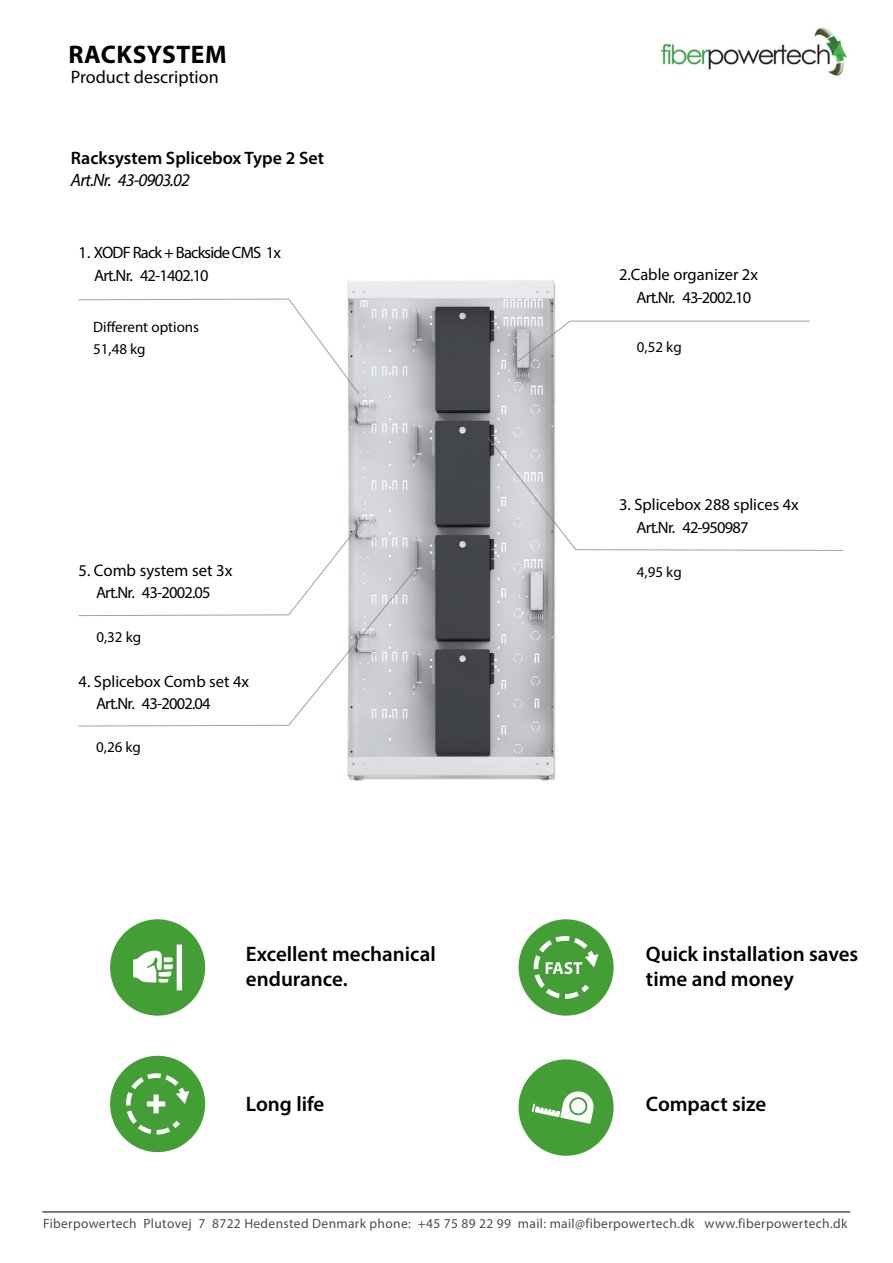
<style>
.page{position:relative;width:893px;height:1263px;background:#fff}
.page>*{position:absolute;margin:0;border:0;box-sizing:border-box;transform-origin:0 0}
.t1{font:700 25.5px "Myriad Pro";letter-spacing:.02em;color:#000}
.t2{font:600 21px/25.2px "Myriad Pro";color:#000}
.t3{font:600 18px "Myriad Pro";color:#000}
.t4{font:18px "Myriad Pro";color:#000}
.t5{font:italic 18px "Myriad Pro";letter-spacing:-.05em;color:#000}
.t6{font:16.8px "Myriad Pro";color:#000}
.t7{font:16.5px/22.5px "Myriad Pro";letter-spacing:-.005em;color:#000}
.t8{font:16.5px/22.5px "Myriad Pro";letter-spacing:-.04em;color:#000}
.t9{font:16.5px/22.5px "Myriad Pro";color:#000}
.t10{font:15px/22.5px "Myriad Pro";color:#000}
.t11{font:13.5px "Myriad Pro";letter-spacing:.025em;color:#4d4d4c}
.s1{font-size:16.5px}
</style>
<div class="page">
<hr style="left:42px;top:1211px;width:808px;height:1px;background:#000">
<img style="left:661px;top:27px;width:186px;height:49px">
<img style="left:347px;top:280px;width:209px;height:501px">
<div style="left:110px;top:919px;width:95px;height:97px;background:#439e35;border-radius:50%"></div>
<svg style="left:133px;top:950px;width:40px;height:33px"></svg>
<div style="left:177px;top:944px;width:5px;height:46px;background:#fff"></div>
<div style="left:519px;top:919px;width:95px;height:97px;background:#439e35;border-radius:50%"></div>
<svg style="left:534px;top:936px;width:64px;height:63px"></svg>
<div style="left:110px;top:1056px;width:95px;height:96px;background:#439e35;border-radius:50%"></div>
<svg style="left:126px;top:1073px;width:63px;height:61px"></svg>
<svg style="left:78px;top:298px;width:282px;height:97px"></svg>
<svg style="left:517px;top:320px;width:293px;height:42px"></svg>
<svg style="left:325px;top:517px;width:41px;height:51px"></svg>
<svg style="left:486px;top:436px;width:357px;height:115px"></svg>
<svg style="left:78px;top:568px;width:339px;height:159px"></svg>
<div style="left:519px;top:1059px;width:95px;height:97px;background:#439e35;border-radius:50%"></div>
<svg style="left:532px;top:1091px;width:62px;height:33px"></svg>
<h1 class="t1" style="left:68px;top:38px;width:160px">RACKSYSTEM</h1>
<h3 class="t4" style="left:71px;top:66px;width:149px">Product description</h3>
<h3 class="t3" style="left:71px;top:146px;width:255px">Racksystem Splicebox Type 2 Set</h3>
<h3 class="t5" style="left:71px;top:169px;width:121px">Art.Nr. 43-0903.02</h3>
<p class="t8" style="left:94px;top:241px;width:188px;text-indent:-16px">1. XODF Rack + Backside CMS 1x<br>Art.Nr. 42-1402.10</p>
<p class="t10" style="left:93px;top:315px;width:107px">Different options<br>51,48 kg</p>
<p class="t6" style="left:79px;top:559px;width:155px"><span class="s1">5.</span> Comb system set 3x</p>
<p class="t8" style="left:96px;top:581px;width:116px">Art.Nr. 43-2002.05</p>
<p class="t10" style="left:96px;top:626px;width:46px">0,32 kg</p>
<p class="t7" style="left:96px;top:670px;width:155px;text-indent:-17px">4. Splicebox Comb set 4x<br>Art.Nr. 43-2002.04</p>
<p class="t10" style="left:96px;top:735px;width:46px">0,26 kg</p>
<h2 class="t2" style="left:246px;top:941px;width:191px">Excellent mechanical endurance.</h2>
<h2 class="t2" style="left:246px;top:1090px;width:80px">Long life</h2>
<p class="t7" style="left:636px;top:263px;width:123px;text-indent:-17px">2.Cable organizer 2x<br>Art.Nr. 43-2002.10</p>
<p class="t10" style="left:637px;top:336px;width:46px">0,52 kg</p>
<p class="t9" style="left:636px;top:493px;width:164px;text-indent:-17px">3. Splicebox 288 splices 4x<br>Art.Nr. 42-950987</p>
<p class="t10" style="left:637px;top:561px;width:46px">4,95 kg</p>
<h2 class="t2" style="left:646px;top:941px;width:214px">Quick installation saves time and money</h2>
<h2 class="t2" style="left:646px;top:1090px;width:122px">Compact size</h2>
<p class="t11" style="left:43px;top:1215px;width:806px">Fiberpowertech Plutovej 7 8722 Hedensted Denmark phone: +45 75 89 22 99 mail: mail@fiberpowertech.dk www.fiberpowertech.dk</p>
</div>
